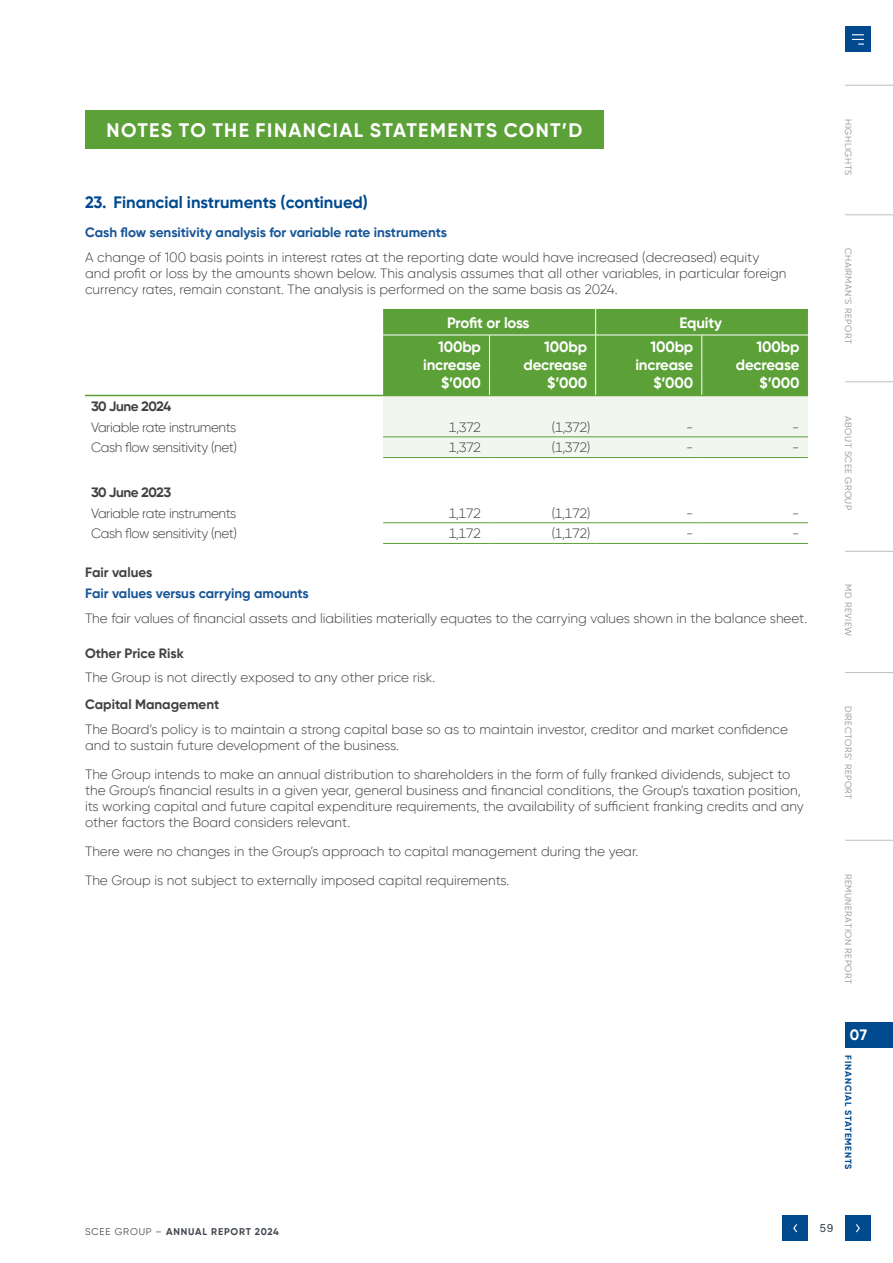
<style>
.page{position:relative;width:893px;height:1263px;background:#fff}
.page>*{position:absolute;margin:0;border:0;box-sizing:border-box;transform-origin:0 0}
.t1{font:700 19.5px "Gilroy";letter-spacing:.07em;color:#fff}
.t2{font:700 16.5px "Gilroy";color:#004a8f}
.t3{font:700 15px/18px "Gilroy";letter-spacing:-.01em;color:#fff;text-align:right}
.t4{font:300 13.5px/16.2px "Gilroy";color:#414042}
.t5{font:300 13.5px "Gilroy";letter-spacing:-.03em;color:#414042}
.t6{font:700 13.5px "Gilroy";color:#175597}
.t7{font:700 13.5px "Gilroy";color:#414042}
.t8{font:12px "Nimbus San";color:#41484f}
.t9{font:700 9.75px "Gilroy";letter-spacing:.085em;color:#41484f}
.t10{font:9px "Gilroy";letter-spacing:.06em;color:#8d8d93}
.t11{font:700 9px "Gilroy";letter-spacing:.085em;color:#004a8f}
.s1{font-weight:400}
</style>
<div class="page">
<hr style="left:383px;top:457px;width:106px;height:1px;background:#5ca038">
<hr style="left:489px;top:457px;width:107px;height:1px;background:#5ca038">
<hr style="left:596px;top:457px;width:106px;height:1px;background:#5ca038">
<hr style="left:702px;top:457px;width:106px;height:1px;background:#5ca038">
<hr style="left:85px;top:395px;width:298px;height:1px;background:#5ca038">
<svg style="left:383px;top:309px;width:425px;height:148px;background:#99c383"></svg>
<hr style="left:383px;top:522px;width:106px;height:1px;background:#5ca038">
<hr style="left:489px;top:522px;width:106px;height:1px;background:#5ca038">
<hr style="left:595px;top:522px;width:107px;height:1px;background:#5ca038">
<hr style="left:702px;top:522px;width:106px;height:1px;background:#5ca038">
<hr style="left:383px;top:543px;width:106px;height:1px;background:#5ca038">
<hr style="left:489px;top:543px;width:106px;height:1px;background:#5ca038">
<hr style="left:595px;top:543px;width:107px;height:1px;background:#5ca038">
<hr style="left:702px;top:543px;width:106px;height:1px;background:#5ca038">
<div style="left:85px;top:111px;width:519px;height:38px;background:#5ca038"></div>
<hr style="left:845px;top:840px;width:48px;height:1px;background:#bcbec0">
<hr style="left:845px;top:215px;width:48px;height:1px;background:#bcbec0">
<hr style="left:845px;top:85px;width:48px;height:1px;background:#bcbec0">
<hr style="left:845px;top:381px;width:48px;height:1px;background:#bcbec0">
<hr style="left:845px;top:551px;width:48px;height:1px;background:#bcbec0">
<hr style="left:845px;top:672px;width:48px;height:1px;background:#bcbec0">
<div style="left:845px;top:1022px;width:48px;height:26px;background:#004a8f"></div>
<div style="left:782px;top:1215px;width:26px;height:26px;background:#004a8f"></div>
<svg style="left:793px;top:1224px;width:4px;height:9px"></svg>
<div style="left:845px;top:1215px;width:26px;height:26px;background:#004a8f"></div>
<svg style="left:856px;top:1224px;width:4px;height:9px"></svg>
<div style="left:845px;top:27px;width:26px;height:25px;background:#004a8f"></div>
<svg style="left:852px;top:34px;width:11px;height:11px"></svg>
<h1 class="t1" style="left:106px;top:118px;width:478px">NOTES TO THE FINANCIAL STATEMENTS CONT’D</h1>
<p class="t2" style="left:85px;top:192px;width:284px">23. Financial instruments (continued)</p>
<p class="t6" style="left:85px;top:224px;width:364px">Cash flow sensitivity analysis for variable rate instruments</p>
<p class="t4" style="left:85px;top:249px;width:703px">A change of 100 basis points in interest rates at the reporting date would have increased (decreased) equity and profit or loss by the amounts shown below. This analysis assumes that all other variables, in particular foreign currency rates, remain constant. The analysis is performed on the same basis as 2024.</p>
<p class="t3" style="left:447px;top:313px;width:84px">Profit or loss</p>
<p class="t3" style="left:679px;top:313px;width:44px">Equity</p>
<p class="t3" style="left:423px;top:337px;width:59px">100bp increase</p>
<p class="t3" style="left:524px;top:337px;width:65px">100bp decrease</p>
<p class="t3" style="left:635px;top:337px;width:59px">100bp increase</p>
<p class="t3" style="left:736px;top:337px;width:65px">100bp decrease</p>
<p class="t3" style="left:441px;top:374px;width:41px">$’000</p>
<p class="t3" style="left:547px;top:374px;width:41px">$’000</p>
<p class="t3" style="left:653px;top:374px;width:41px">$’000</p>
<p class="t3" style="left:760px;top:374px;width:41px">$’000</p>
<p class="t7" style="left:91px;top:398px;width:82px">30 June 2024</p>
<p class="t5" style="left:91px;top:419px;width:147px">Variable rate instruments</p>
<p class="t4" style="left:449px;top:419px;width:34px">1,372</p>
<p class="t4" style="left:552px;top:419px;width:40px">(1,372)</p>
<p class="t4" style="left:686px;top:419px;width:9px">-</p>
<p class="t4" style="left:792px;top:419px;width:9px">-</p>
<p class="t5" style="left:91px;top:439px;width:147px">Cash flow sensitivity (net)</p>
<p class="t4" style="left:449px;top:439px;width:34px">1,372</p>
<p class="t4" style="left:552px;top:439px;width:40px">(1,372)</p>
<p class="t4" style="left:686px;top:439px;width:9px">-</p>
<p class="t4" style="left:792px;top:439px;width:9px">-</p>
<p class="t7" style="left:91px;top:484px;width:82px">30 June 2023</p>
<p class="t5" style="left:91px;top:505px;width:147px">Variable rate instruments</p>
<p class="t4" style="left:449px;top:505px;width:34px">1,172</p>
<p class="t4" style="left:552px;top:505px;width:40px">(1,172)</p>
<p class="t4" style="left:686px;top:505px;width:9px">-</p>
<p class="t4" style="left:792px;top:505px;width:9px">-</p>
<p class="t5" style="left:91px;top:525px;width:147px">Cash flow sensitivity (net)</p>
<p class="t4" style="left:449px;top:525px;width:34px">1,172</p>
<p class="t4" style="left:552px;top:525px;width:40px">(1,172)</p>
<p class="t4" style="left:686px;top:525px;width:9px">-</p>
<p class="t4" style="left:792px;top:525px;width:9px">-</p>
<p class="t7" style="left:85px;top:564px;width:69px">Fair values</p>
<p class="t6" style="left:85px;top:585px;width:225px">Fair values versus carrying amounts</p>
<p class="t4" style="left:85px;top:610px;width:724px">The fair values of financial assets and liabilities materially equates to the carrying values shown in the balance sheet.</p>
<p class="t7" style="left:85px;top:644px;width:100px">Other Price Risk</p>
<p class="t4" style="left:85px;top:669px;width:352px">The Group is not directly exposed to any other price risk.</p>
<p class="t7" style="left:85px;top:696px;width:136px">Capital Management</p>
<p class="t4" style="left:85px;top:721px;width:704px">The Board’s policy is to maintain a strong capital base so as to maintain investor, creditor and market confidence and to sustain future development of the business.</p>
<p class="t4" style="left:85px;top:766px;width:720px">The Group intends to make an annual distribution to shareholders in the form of fully franked dividends, subject to the Group’s financial results in a given year, general business and financial conditions, the Group’s taxation position, its working capital and future capital expenditure requirements, the availability of sufficient franking credits and any other factors the Board considers relevant.</p>
<p class="t4" style="left:85px;top:837px;width:555px;line-height:29px">There were no changes in the Group’s approach to capital management during the year.<br>The Group is not subject to externally imposed capital requirements.</p>
<p class="t10" style="left:854px;top:119px;width:57px;rotate:90deg">HIGHLIGHTS</p>
<p class="t10" style="left:854px;top:248px;width:97px;rotate:90deg">CHAIRMAN’S REPORT</p>
<p class="t10" style="left:854px;top:416px;width:96px;rotate:90deg">ABOUT SCEE GROUP</p>
<p class="t10" style="left:854px;top:584px;width:53px;rotate:90deg">MD REVIEW</p>
<p class="t10" style="left:854px;top:706px;width:95px;rotate:90deg">DIRECTORS’ REPORT</p>
<p class="t10" style="left:854px;top:874px;width:112px;rotate:90deg">REMUNERATION REPORT</p>
<p class="t3" style="left:850px;top:1025px;width:19px">07</p>
<p class="t11" style="left:854px;top:1055px;width:115px;rotate:90deg">FINANCIAL STATEMENTS</p>
<p class="t9" style="left:85px;top:1225px;width:195px"><span class="s1">SCEE GROUP –</span> ANNUAL REPORT 2024</p>
<p class="t8" style="left:819px;top:1222px;width:16px">59</p>
</div>
